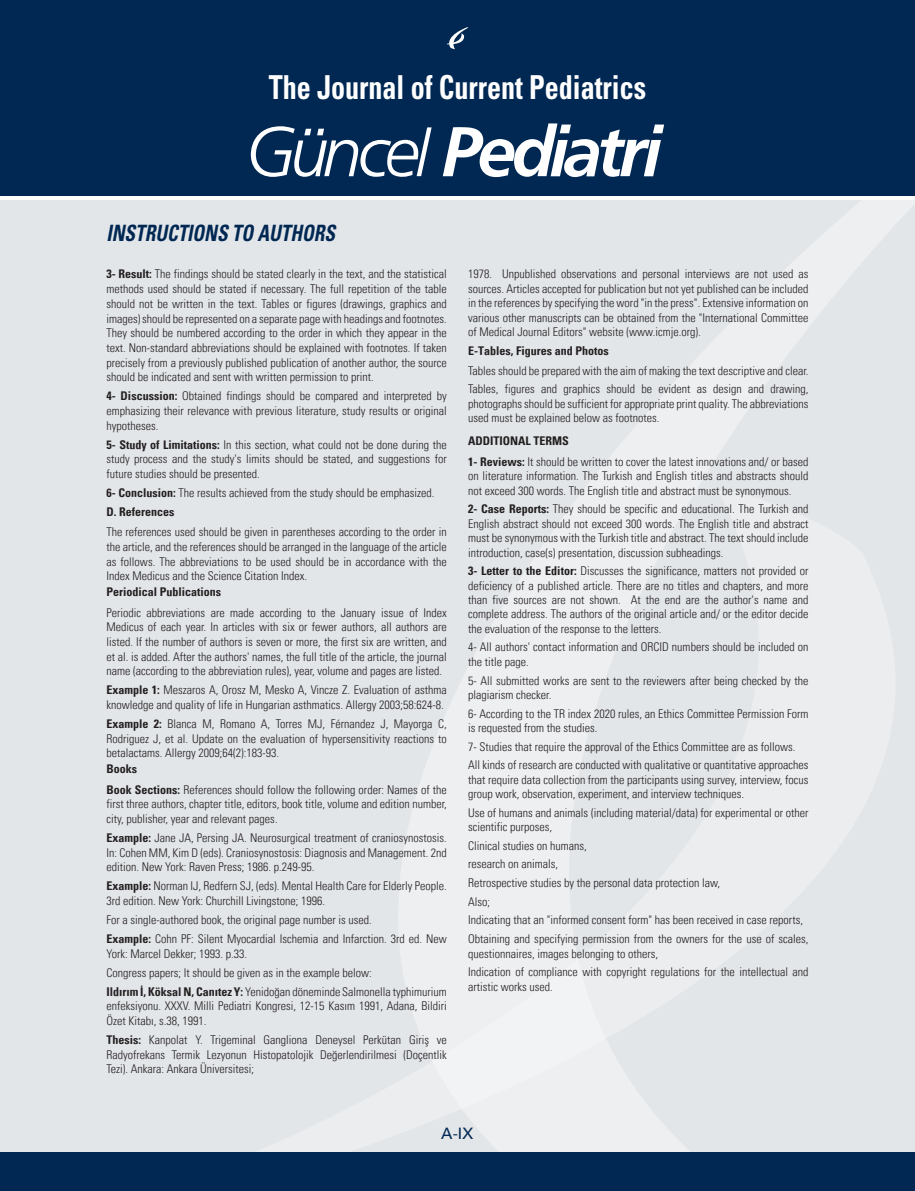
<style>
.page{position:relative;width:915px;height:1191px;background:#fff}
.page>*{position:absolute;margin:0;border:0;box-sizing:border-box;transform-origin:0 0}
.t1{font:33px "Univers Cond Bd Tr";color:#fff;scale:.85 1}
.t2{font:22.5px "Univers Cond Bd Ita Tr";color:#002853;scale:.85 1}
.t3{font:15.75px "Univers Tr";color:#002853}
.kapak_sayfaları_meti{font:300 condensed 12px/14.7px "Univers 47";color:#231f20;text-align:justify}
.bold{font:700 condensed 12px "Univers 67";color:#231f20}
.ara_başlık{font:700 condensed 12px "Univers 67";color:#231f20}
.s1{font-family:"Univers 67";font-weight:700}
</style>
<div class="page">
<div style="left:0;top:0;width:914px;height:196px;background:#002853"></div>
<svg style="left:446px;top:27px;width:22px;height:23px"></svg>
<svg style="left:251px;top:126px;width:180px;height:51px"></svg>
<svg style="left:442px;top:123px;width:222px;height:54px"></svg>
<div style="left:0;top:200px;width:914px;height:991px;background:#e3e6e9"></div>
<svg style="left:585px;top:200px;width:329px;height:289px"></svg>
<svg style="left:399px;top:489px;width:297px;height:663px;fill:#eeeff1"></svg>
<div style="left:0;top:1152px;width:914px;height:39px;background:#002853"></div>
<h1 class="t1" style="left:269px;top:67px;width:445px">The Journal of Current Pediatrics</h1>
<p class="t2" style="left:106px;top:219px;width:270px">INSTRUCTIONS TO AUTHORS</p>
<p class="kapak_sayfaları_meti" style="left:106px;top:267px;width:342px"><span class="s1">3- Result:</span> The findings should be stated clearly in the text, and the statistical methods used should be stated if necessary. The full repetition of the table should not be written in the text. Tables or figures (drawings, graphics and images) should be represented on a separate page with headings and footnotes.<br>They should be numbered according to the order in which they appear in the text. Non-standard abbreviations should be explained with footnotes. If taken precisely from a previously published publication of another author, the source should be indicated and sent with written permission to print.</p>
<p class="kapak_sayfaları_meti" style="left:106px;top:388px;width:342px"><span class="s1">4- Discussion:</span> Obtained findings should be compared and interpreted by emphasizing their relevance with previous literature, study results or original hypotheses.</p>
<p class="kapak_sayfaları_meti" style="left:106px;top:437px;width:342px"><span class="s1">5- Study of Limitations:</span> In this section, what could not be done during the study process and the study's limits should be stated, and suggestions for future studies should be presented.</p>
<p class="kapak_sayfaları_meti" style="left:106px;top:485px;width:329px"><span class="s1">6- Conclusion:</span> The results achieved from the study should be emphasized.</p>
<p class="bold" style="left:106px;top:504px;width:69px">D. References</p>
<p class="kapak_sayfaları_meti" style="left:106px;top:524px;width:342px">The references used should be given in parentheses according to the order in the article, and the references should be arranged in the language of the article as follows. The abbreviations to be used should be in accordance with the Index Medicus and the Science Citation Index.</p>
<p class="bold" style="left:106px;top:585px;width:116px">Periodical Publications</p>
<p class="kapak_sayfaları_meti" style="left:106px;top:605px;width:342px">Periodic abbreviations are made according to the January issue of Index Medicus of each year. In articles with six or fewer authors, all authors are listed. If the number of authors is seven or more, the first six are written, and et al. is added. After the authors' names, the full title of the article, the journal name (according to the abbreviation rules), year, volume and pages are listed.</p>
<p class="kapak_sayfaları_meti" style="left:106px;top:682px;width:342px"><span class="s1">Example 1:</span> Meszaros A, Orosz M, Mesko A, Vincze Z. Evaluation of asthma knowledge and quality of life in Hungarian asthmatics. Allergy 2003;58:624-8.</p>
<p class="kapak_sayfaları_meti" style="left:106px;top:716px;width:342px"><span class="s1">Example 2:</span> Blanca M, Romano A, Torres MJ, Férnandez J, Mayorga C, Rodriguez J, et al. Update on the evaluation of hypersensitivity reactions to betalactams. Allergy 2009;64(2):183-93.</p>
<p class="bold" style="left:106px;top:762px;width:32px">Books</p>
<p class="kapak_sayfaları_meti" style="left:106px;top:782px;width:342px"><span class="s1">Book Sections:</span> References should follow the following order: Names of the first three authors, chapter title, editors, book title, volume and edition number, city, publisher, year and relevant pages.</p>
<p class="kapak_sayfaları_meti" style="left:106px;top:830px;width:342px"><span class="s1">Example:</span> Jane JA, Persing JA. Neurosurgical treatment of craniosynostosis.<br>In: Cohen MM, Kim D (eds). Craniosynostosis: Diagnosis and Management. 2nd edition. New York: Raven Press; 1986. p.249-95.</p>
<p class="kapak_sayfaları_meti" style="left:106px;top:878px;width:342px"><span class="s1">Example:</span> Norman IJ, Redfern SJ, (eds). Mental Health Care for Elderly People.<br>3rd edition. New York: Churchill Livingstone; 1996.</p>
<p class="kapak_sayfaları_meti" style="left:106px;top:912px;width:267px">For a single-authored book, the original page number is used.</p>
<p class="kapak_sayfaları_meti" style="left:106px;top:931px;width:342px"><span class="s1">Example:</span> Cohn PF: Silent Myocardial Ischemia and Infarction. 3rd ed. New<br>York: Marcel Dekker; 1993. p.33.</p>
<p class="kapak_sayfaları_meti" style="left:106px;top:965px;width:267px">Congress papers; It should be given as in the example below:</p>
<p class="kapak_sayfaları_meti" style="left:106px;top:984px;width:342px"><span class="s1">Ildırım İ, Köksal N, Canıtez Y:</span> Yenidoğan döneminde Salmonella typhimurium enfeksiyonu. XXXV. Milli Pediatri Kongresi, 12-15 Kasım 1991, Adana, Bildiri Özet Kitabı, s.38, 1991.</p>
<p class="kapak_sayfaları_meti" style="left:106px;top:1032px;width:342px"><span class="s1">Thesis:</span> Kanpolat Y. Trigeminal Gangliona Deneysel Perkütan Giriş ve Radyofrekans Termik Lezyonun Histopatolojik Değerlendirilmesi (Doçentlik Tezi). Ankara: Ankara Üniversitesi;</p>
<p class="kapak_sayfaları_meti" style="left:468px;top:267px;width:342px">1978. Unpublished observations and personal interviews are not used as sources. Articles accepted for publication but not yet published can be included in the references by specifying the word "in the press". Extensive information on various other manuscripts can be obtained from the "International Committee of Medical Journal Editors" website (www.icmje.org).</p>
<p class="bold" style="left:468px;top:343px;width:142px">E-Tables, Figures and Photos</p>
<p class="kapak_sayfaları_meti" style="left:468px;top:363px;width:342px">Tables should be prepared with the aim of making the text descriptive and clear.</p>
<p class="kapak_sayfaları_meti" style="left:468px;top:382px;width:342px">Tables, figures and graphics should be evident as design and drawing, photographs should be sufficient for appropriate print quality. The abbreviations used must be explained below as footnotes.</p>
<p class="ara_başlık" style="left:468px;top:433px;width:102px">ADDITIONAL TERMS</p>
<p class="kapak_sayfaları_meti" style="left:468px;top:454px;width:342px"><span class="s1">1- Reviews:</span> It should be written to cover the latest innovations and/ or based on literature information. The Turkish and English titles and abstracts should not exceed 300 words. The English title and abstract must be synonymous.</p>
<p class="kapak_sayfaları_meti" style="left:468px;top:501px;width:342px"><span class="s1">2- Case Reports:</span> They should be specific and educational. The Turkish and English abstract should not exceed 300 words. The English title and abstract must be synonymous with the Turkish title and abstract. The text should include introduction, case(s) presentation, discussion subheadings.</p>
<p class="kapak_sayfaları_meti" style="left:468px;top:563px;width:342px"><span class="s1">3- Letter to the Editor:</span> Discusses the significance, matters not provided or deficiency of a published article. There are no titles and chapters, and more than five sources are not shown. At the end are the author's name and complete address. The authors of the original article and/ or the editor decide the evaluation of the response to the letters.</p>
<p class="kapak_sayfaları_meti" style="left:468px;top:640px;width:342px">4- All authors' contact information and ORCID numbers should be included on the title page.</p>
<p class="kapak_sayfaları_meti" style="left:468px;top:673px;width:342px">5- All submitted works are sent to the reviewers after being checked by the plagiarism checker.</p>
<p class="kapak_sayfaları_meti" style="left:468px;top:706px;width:342px">6- According to the TR index 2020 rules, an Ethics Committee Permission Form is requested from the studies.</p>
<p class="kapak_sayfaları_meti" style="left:468px;top:739px;width:329px">7- Studies that require the approval of the Ethics Committee are as follows.</p>
<p class="kapak_sayfaları_meti" style="left:468px;top:757px;width:342px">All kinds of research are conducted with qualitative or quantitative approaches that require data collection from the participants using survey, interview, focus group work, observation, experiment, and interview techniques.</p>
<p class="kapak_sayfaları_meti" style="left:468px;top:805px;width:342px">Use of humans and animals (including material/data) for experimental or other scientific purposes,</p>
<p class="kapak_sayfaları_meti" style="left:468px;top:838px;width:120px">Clinical studies on humans,</p>
<p class="kapak_sayfaları_meti" style="left:468px;top:856px;width:91px">research on animals,</p>
<p class="kapak_sayfaları_meti" style="left:468px;top:875px;width:253px">Retrospective studies by the personal data protection law,</p>
<p class="kapak_sayfaları_meti" style="left:468px;top:894px;width:23px">Also;</p>
<p class="kapak_sayfaları_meti" style="left:468px;top:912px;width:336px">Indicating that an "informed consent form" has been received in case reports,</p>
<p class="kapak_sayfaları_meti" style="left:468px;top:931px;width:342px">Obtaining and specifying permission from the owners for the use of scales, questionnaires, images belonging to others,</p>
<p class="kapak_sayfaları_meti" style="left:468px;top:964px;width:342px">Indication of compliance with copyright regulations for the intellectual and artistic works used.</p>
<p class="t3" style="left:441px;top:1124px;width:34px">A-IX</p>
</div>
